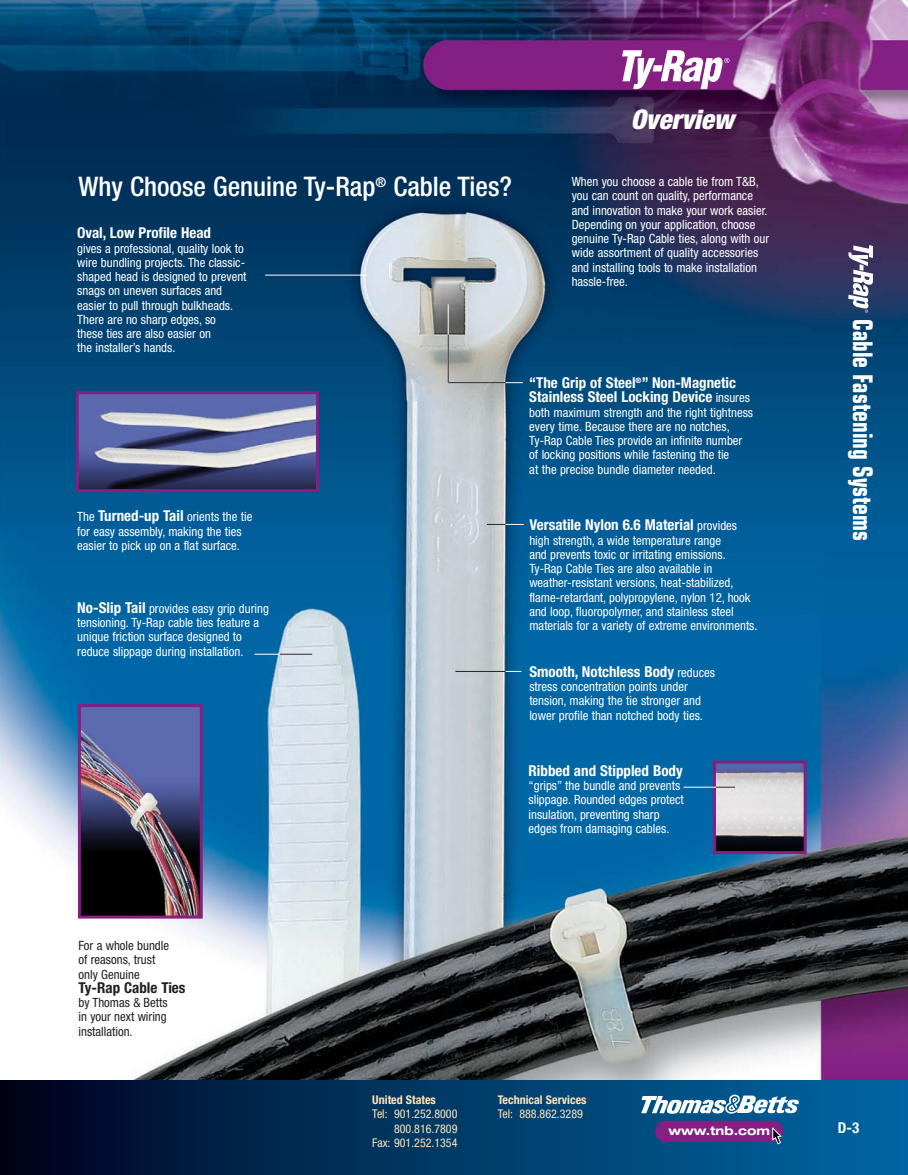
<style>
.page{position:relative;width:908px;height:1175px;background:#fff}
.page>*{position:absolute;margin:0;border:0;box-sizing:border-box;transform-origin:0 0}
.t1{font:500 condensed 27px "Helvetica Neue";color:#fff}
.t2{font:700 condensed 27px "Eurostile";color:#fff;scale:.86 1}
.t3{font:italic 900 condensed 27px "Helvetica Neue";color:#fff}
.t4{font:700 condensed 15px/14.2px "Helvetica Neue";color:#fff}
.t5{font:700 condensed 15px "Helvetica Neue";color:#231f20}
.t6{font:condensed 12.75px/14.2px "Helvetica Neue";color:#fff}
.t7{font:condensed 12.75px/14.2px "Helvetica Neue";color:#231f20}
.t8{font:condensed 12px/14.4px "Helvetica Neue";color:#ffe4b8;text-align:right}
.t9{font:700 condensed 12px "Helvetica Neue";color:#ffe4b8}
.t10{font:700 expanded 12px "Helvetica Neue";color:#fff}
.s1{font-weight:700;font-size:15px}
.s2{font-weight:400;font-size:12.75px}
</style>
<div class="page">
<img style="left:0;top:0;width:907px;height:1080px">
<svg style="left:848px;top:245px;width:24px;height:68px"></svg>
<hr style="left:265px;top:275px;width:102px;height:1px;background:#fff">
<hr style="left:448px;top:382px;width:74px;height:1px;background:#fff">
<hr style="left:448px;top:382px;width:57px;height:1px;background:#231f20">
<hr style="left:455px;top:671px;width:66px;height:1px;background:#fff">
<hr style="left:455px;top:671px;width:50px;height:1px;background:#231f20">
<hr style="left:447px;top:304px;width:1px;height:79px;background:#fff">
<hr style="left:447px;top:334px;width:1px;height:49px;background:#231f20">
<hr style="left:486px;top:524px;width:37px;height:1px;background:#fff">
<svg style="left:486px;top:524px;width:19px;height:1px"></svg>
<hr style="left:254px;top:654px;width:58px;height:1px;background:#fff">
<hr style="left:280px;top:654px;width:32px;height:1px;background:#231f20">
<img style="left:80px;top:395px;width:235px;height:93px">
<div style="left:76px;top:391px;width:243px;height:101px;border:3px solid #851f82"></div>
<img style="left:716px;top:764px;width:86px;height:86px">
<div style="left:712px;top:760px;width:94px;height:94px;border:3px solid #851f82"></div>
<img style="left:82px;top:708px;width:117px;height:206px">
<div style="left:78px;top:704px;width:125px;height:214px;border:3px solid #851f82"></div>
<hr style="left:683px;top:786px;width:51px;height:1px;background:#fff">
<svg style="left:716px;top:786px;width:18px;height:1px"></svg>
<div style="left:0;top:1080px;width:907px;height:94px;background:linear-gradient(to right,#000622,#006aa7)"></div>
<svg style="left:641px;top:1094px;width:157px;height:20px"></svg>
<div style="left:654px;top:1120px;width:129px;height:22px;background:#851f82;border-radius:11px"></div>
<svg style="left:771px;top:1127px;width:11px;height:17px"></svg>
<svg style="left:621px;top:50px;width:108px;height:39px"></svg>
<h1 class="t3" style="left:630px;top:109px;width:110px">Overview</h1>
<h1 class="t1" style="left:78px;top:177px;width:435px">Why Choose Genuine Ty-Rap<sup>®</sup> Cable Ties?</h1>
<p class="t4" style="left:77px;top:227px;width:135px">Oval, Low Profile Head</p>
<p class="t6" style="left:77px;top:242px;width:171px">gives a professional, quality look to wire bundling projects. The classic&shy;shaped head is designed to prevent snags on uneven surfaces and easier to pull through bulkheads.<br>There are no sharp edges, so<br>these ties are also easier on<br>the installer’s hands.</p>
<p class="t6" style="left:77px;top:511px;width:176px">The <span class="s1">Turned-up Tail</span> orients the tie for easy assembly, making the ties easier to pick up on a flat surface.</p>
<p class="t6" style="left:77px;top:602px;width:193px"><span class="s1">No-Slip Tail</span> provides easy grip during tensioning. Ty-Rap cable ties feature a unique friction surface designed to reduce slippage during installation.</p>
<p class="t6" style="left:571px;top:176px;width:199px">When you choose a cable tie from T&amp;B, you can count on quality, performance and innovation to make your work easier.<br>Depending on your application, choose genuine Ty-Rap Cable ties, along with our wide assortment of quality accessories and installing tools to make installation hassle-free.</p>
<p class="t4" style="left:529px;top:377px;width:222px">“The Grip of Steel<sup>®</sup>” Non-Magnetic<br>Stainless Steel Locking Device <span class="s2">insures</span></p>
<p class="t6" style="left:529px;top:406px;width:225px">both maximum strength and the right tightness every time. Because there are no notches, Ty-Rap Cable Ties provide an infinite number of locking positions while fastening the tie<br>at the precise bundle diameter needed.</p>
<p class="t4" style="left:529px;top:519px;width:209px">Versatile Nylon 6.6 Material <span class="s2">provides</span></p>
<p class="t6" style="left:529px;top:534px;width:230px">high strength, a wide temperature range<br>and prevents toxic or irritating emissions.<br>Ty-Rap Cable Ties are also available in weather-resistant versions, heat-stabilized, flame-retardant, polypropylene, nylon 12, hook and loop, fluoropolymer, and stainless steel materials for a variety of extreme environments.</p>
<p class="t4" style="left:529px;top:665px;width:187px">Smooth, Notchless Body <span class="s2">reduces</span></p>
<p class="t6" style="left:529px;top:680px;width:175px">stress concentration points under tension, making the tie stronger and lower profile than notched body ties.</p>
<p class="t4" style="left:528px;top:764px;width:156px">Ribbed and Stippled Body</p>
<p class="t6" style="left:528px;top:779px;width:157px">“grips” the bundle and prevents slippage. Rounded edges protect insulation, preventing sharp edges from damaging cables.</p>
<p class="t7" style="left:78px;top:939px;width:92px">For a whole bundle of reasons, trust only Genuine</p>
<p class="t5" style="left:78px;top:982px;width:108px">Ty-Rap Cable Ties</p>
<p class="t7" style="left:78px;top:996px;width:91px;text-align:justify">by Thomas &amp; Betts in your next wiring installation.</p>
<p class="t9" style="left:372px;top:1095px;width:65px">United States</p>
<p class="t8" style="left:372px;top:1107px;width:87px">Tel: 901.252.8000<br>800.816.7809<br>Fax: 901.252.1354</p>
<p class="t9" style="left:497px;top:1095px;width:90px">Technical Services</p>
<p class="t8" style="left:497px;top:1107px;width:87px">Tel: 888.862.3289</p>
<p class="t10" style="left:668px;top:1126px;width:103px">www.tnb.com</p>
<h1 class="t2" style="left:872px;top:319px;width:260px;rotate:90deg">Cable Fastening Systems</h1>
<p class="t4" style="left:837px;top:1122px;width:23px">D-3</p>
</div>
